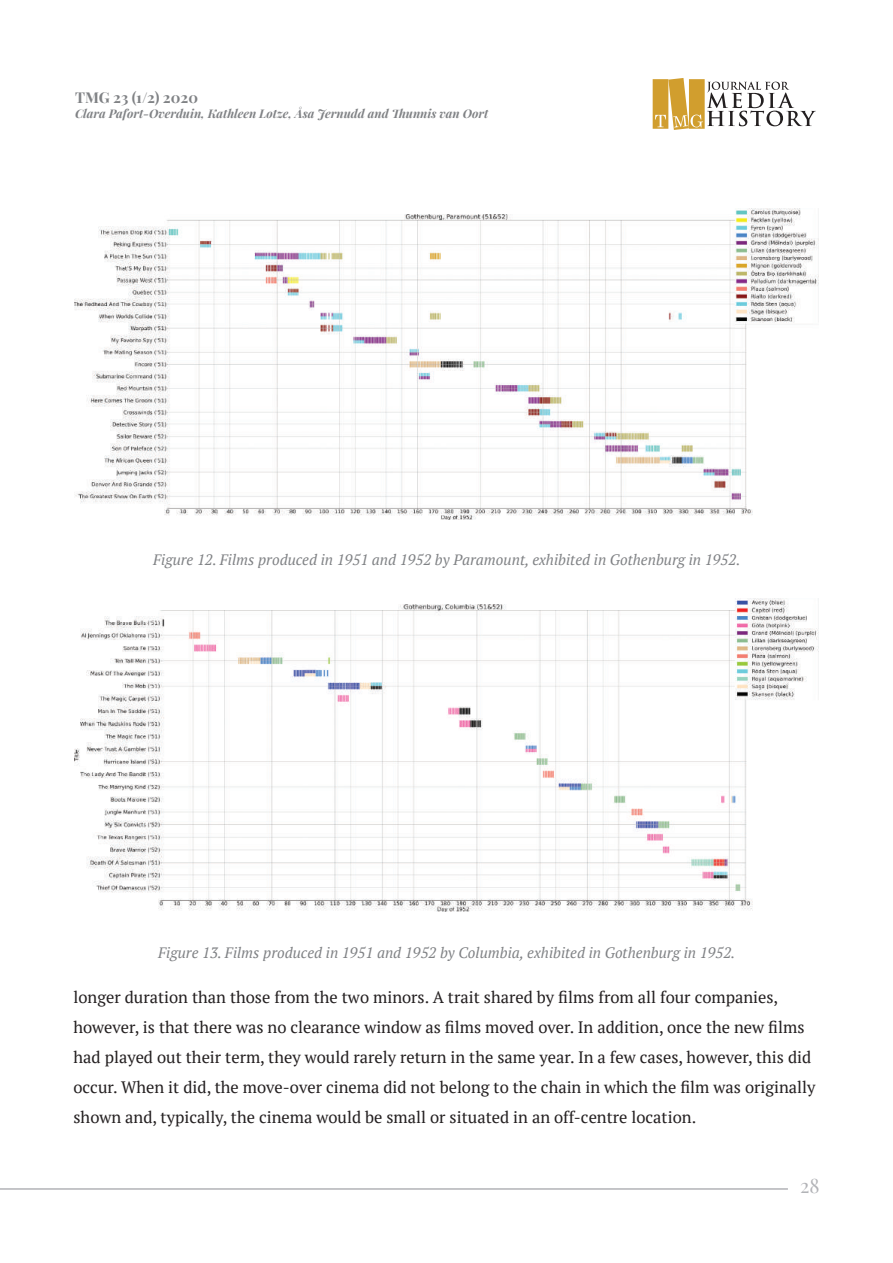
<style>
.page{position:relative;width:893px;height:1263px;background:#fff}
.page>*{position:absolute;margin:0;border:0;box-sizing:border-box;transform-origin:0 0}
.t1{font:19.5px "Playfair Display";color:#b2b3b7}
.t2{font:16.5px/30px "PT Serif";color:#231f20}
.t3{font:italic 15px "PT Serif";color:#808285}
.t4{font:700 15px "Playfair Display";color:#808285}
.t5{font:italic 700 12px "Playfair Display";color:#808285}
</style>
<div class="page">
<svg style="left:653px;top:78px;width:163px;height:52px"></svg>
<hr style="left:0;top:1188px;width:788px;height:2px;background:#b2b3b7">
<img style="left:74px;top:208px;width:745px;height:311px">
<img style="left:74px;top:598px;width:745px;height:314px">
<p class="t4" style="left:75px;top:86px;width:124px">TMG 23 (1/2) 2020</p>
<p class="t5" style="left:75px;top:104px;width:415px">Clara Pafort-Overduin, Kathleen Lotze, Åsa Jernudd and Thunnis van Oort</p>
<p class="t3" style="left:153px;top:550px;width:589px">Figure 12. Films produced in 1951 and 1952 by Paramount, exhibited in Gothenburg in 1952.</p>
<p class="t3" style="left:158px;top:943px;width:578px">Figure 13. Films produced in 1951 and 1952 by Columbia, exhibited in Gothenburg in 1952.</p>
<p class="t2" style="left:74px;top:982px;width:743px">longer duration than those from the two minors. A trait shared by films from all four companies, however, is that there was no clearance window as films moved over. In addition, once the new films had played out their term, they would rarely return in the same year. In a few cases, however, this did occur. When it did, the move-over cinema did not belong to the chain in which the film was originally shown and, typically, the cinema would be small or situated in an off-centre location.</p>
<p class="t1" style="left:800px;top:1171px;width:21px">28</p>
</div>
